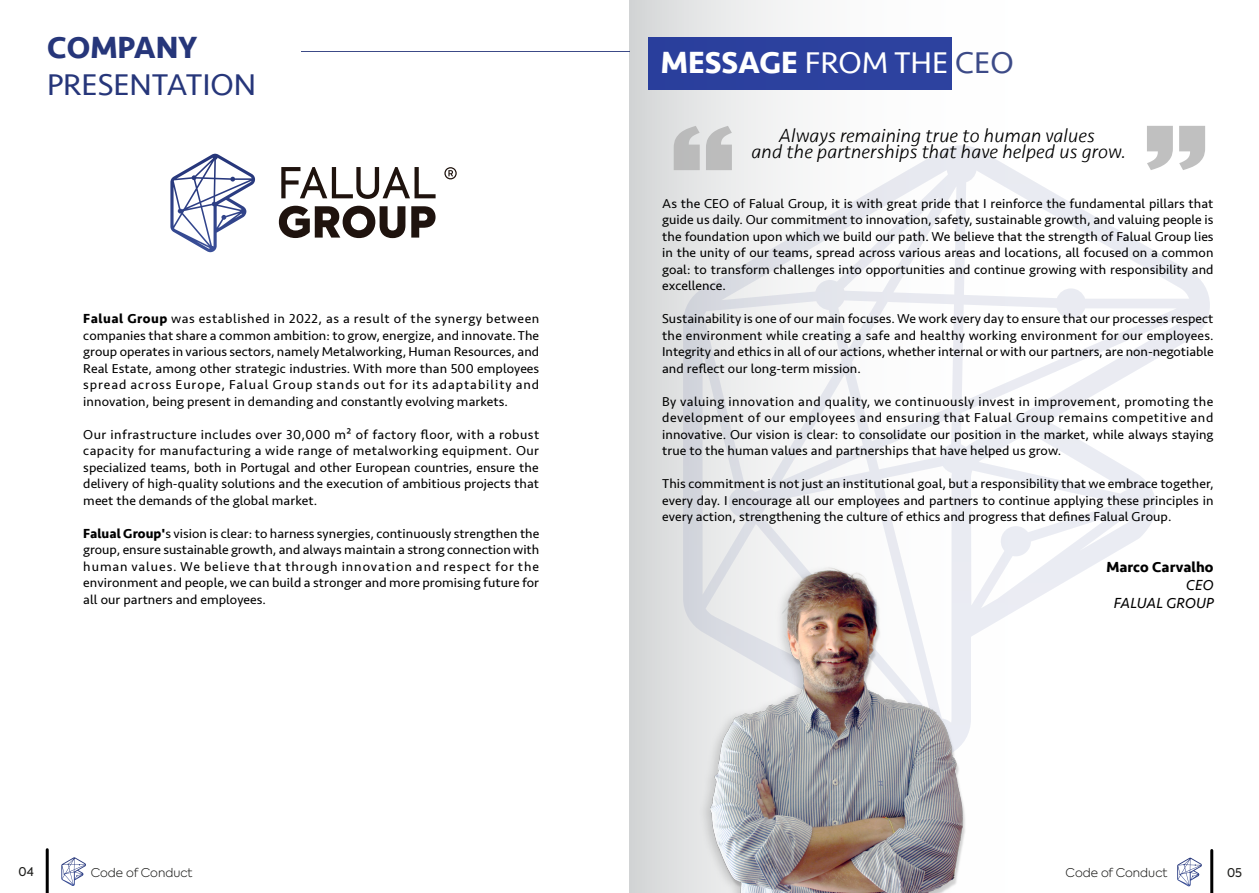
<style>
.page{position:relative;width:1259px;height:893px;background:#fff}
.page>*{position:absolute;margin:0;border:0;box-sizing:border-box;transform-origin:0 0}
.t1{font:700 31.5px "Seravek";color:#fff}
.t2{font:31.5px "Seravek";color:#26367a}
.t3{font:700 31.5px "Seravek";color:#26367a}
.t4{font:italic 300 19.5px/16.5px "Seravek";letter-spacing:.005em;color:#000;text-align:center}
.t5{font:italic 15px/18px "Seravek";letter-spacing:.005em;color:#000;text-align:right}
.t6{font:700 15px "Seravek";letter-spacing:.005em;color:#000}
.t7{font:13.5px/16.5px "Seravek";letter-spacing:.005em;color:#000;text-align:justify}
.t8{font:300 12px "Axiforma";color:#1d1d1b}
.t9{font:12px "Axiforma";color:#1d1d1b}
.s1{font-weight:700}
.s2{font-weight:400}
.s3{font-weight:400;color:rgb(38 54 122/.9)}
</style>
<div class="page">
<svg style="left:629px;top:0;width:585px;height:893px"></svg>
<hr style="left:46px;top:850px;width:3px;height:43px;background:#000">
<hr style="left:1210px;top:850px;width:3px;height:43px;background:#000">
<div style="left:648px;top:38px;width:304px;height:52px;background:#2c419e"></div>
<hr style="left:300px;top:51px;width:329px;height:1px;background:#26367a">
<svg style="left:170px;top:154px;width:85px;height:98px"></svg>
<svg style="left:444px;top:167px;width:13px;height:12px"></svg>
<svg style="left:281px;top:167px;width:154px;height:32px"></svg>
<svg style="left:279px;top:206px;width:126px;height:32px"></svg>
<svg style="left:411px;top:206px;width:24px;height:32px"></svg>
<svg style="left:683px;top:145px;width:527px;height:613px"></svg>
<img style="left:629px;top:533px;width:394px;height:360px">
<svg style="left:673px;top:126px;width:59px;height:44px;background:#c7c7c8"></svg>
<svg style="left:1147px;top:126px;width:58px;height:44px"></svg>
<svg style="left:1177px;top:858px;width:24px;height:28px"></svg>
<svg style="left:61px;top:857px;width:25px;height:29px"></svg>
<h1 class="t3" style="left:47px;top:22px;width:151px">COMPANY</h1>
<h1 class="t2" style="left:47px;top:61px;width:211px">PRESENTATION</h1>
<p class="t7" style="left:83px;top:311px;width:457px"><span class="s1">Falual Group</span> was established in 2022, as a result of the synergy between companies that share a common ambition: to grow, energize, and innovate. The group operates in various sectors, namely Metalworking, Human Resources, and Real Estate, among other strategic industries. With more than 500 employees spread across Europe, Falual Group stands out for its adaptability and innovation, being present in demanding and constantly evolving markets.</p>
<p class="t7" style="left:83px;top:426px;width:457px">Our infrastructure includes over 30,000 m² of factory floor, with a robust capacity for manufacturing a wide range of metalworking equipment. Our specialized teams, both in Portugal and other European countries, ensure the delivery of high-quality solutions and the execution of ambitious projects that meet the demands of the global market.</p>
<p class="t7" style="left:83px;top:525px;width:457px"><span class="s1">Falual Group'</span>s vision is clear: to harness synergies, continuously strengthen the group, ensure sustainable growth, and always maintain a strong connection with human values. We believe that through innovation and respect for the environment and people, we can build a stronger and more promising future for all our partners and employees.</p>
<h1 class="t1" style="left:661px;top:38px;width:354px">MESSAGE <span class="s2">FROM THE</span> <span class="s3">CEO</span></h1>
<h2 class="t4" style="left:751px;top:127px;width:376px">Always remaining true to human values<br>and the partnerships that have helped us grow.</h2>
<p class="t7" style="left:662px;top:195px;width:553px">As the CEO of Falual Group, it is with great pride that I reinforce the fundamental pillars that guide us daily. Our commitment to innovation, safety, sustainable growth, and valuing people is the foundation upon which we build our path. We believe that the strength of Falual Group lies in the unity of our teams, spread across various areas and locations, all focused on a common goal: to transform challenges into opportunities and continue growing with responsibility and excellence.</p>
<p class="t7" style="left:662px;top:310px;width:553px">Sustainability is one of our main focuses. We work every day to ensure that our processes respect the environment while creating a safe and healthy working environment for our employees.<br>Integrity and ethics in all of our actions, whether internal or with our partners, are non-negotiable and reflect our long-term mission.</p>
<p class="t7" style="left:662px;top:393px;width:553px">By valuing innovation and quality, we continuously invest in improvement, promoting the development of our employees and ensuring that Falual Group remains competitive and innovative. Our vision is clear: to consolidate our position in the market, while always staying true to the human values and partnerships that have helped us grow.</p>
<p class="t7" style="left:662px;top:475px;width:553px">This commitment is not just an institutional goal, but a responsibility that we embrace together, every day. I encourage all our employees and partners to continue applying these principles in every action, strengthening the culture of ethics and progress that defines Falual Group.</p>
<p class="t6" style="left:1106px;top:555px;width:109px">Marco Carvalho</p>
<p class="t5" style="left:1113px;top:576px;width:101px">CEO<br>FALUAL GROUP</p>
<p class="t9" style="left:19px;top:864px;width:17px">04</p>
<p class="t9" style="left:1227px;top:865px;width:17px">05</p>
<p class="t8" style="left:91px;top:865px;width:103px">Code of Conduct</p>
<p class="t8" style="left:1065px;top:865px;width:103px">Code of Conduct</p>
</div>
